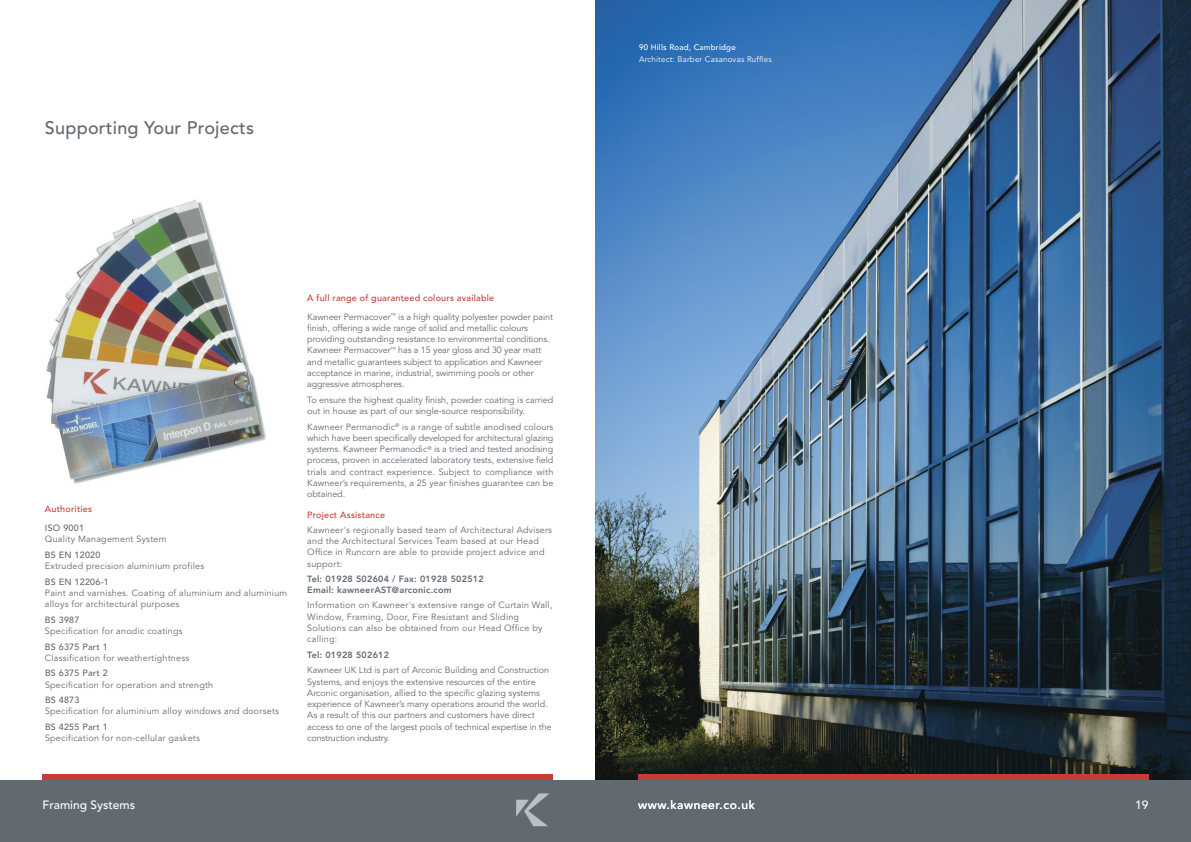
<style>
.page{position:relative;width:1191px;height:842px;background:#fff}
.page>*{position:absolute;margin:0;border:0;box-sizing:border-box;transform-origin:0 0}
.t1{font:500 18px "Avenir";letter-spacing:.015em;color:#616971}
.t2{font:500 12px "Avenir";letter-spacing:.05em;color:#fff}
.t3{font:500 12px "Avenir";color:#fff}
.t4{font:9px/11.3px "Avenir";color:#616971}
.t5{font:9px/11.3px "Avenir";letter-spacing:.025em;color:#616971}
.t6{font:800 9px/10.8px "Avenir";letter-spacing:.025em;color:#616971}
.t7{font:500 9px "Avenir";letter-spacing:.025em;color:#616971}
.t8{font:500 9px "Avenir";letter-spacing:.025em;color:#c33e35}
.t9{font:8px "Avenir";letter-spacing:.025em;color:#fff}
.t10{font:500 8px "Avenir";letter-spacing:.025em;color:#fff}
.s1{font-weight:500;color:#c33e35}
</style>
<div class="page">
<img style="left:595px;top:0;width:596px;height:780px">
<div style="left:587px;top:780px;width:604px;height:62px;background:#616971"></div>
<div style="left:638px;top:774px;width:510px;height:6px;background:#c33e35"></div>
<div style="left:43px;top:774px;width:510px;height:6px;background:#c33e35"></div>
<div style="left:0;top:780px;width:604px;height:62px;background:#616971"></div>
<svg style="left:516px;top:793px;width:33px;height:33px"></svg>
<img style="left:46px;top:200px;width:220px;height:284px">
<h1 class="t1" style="left:45px;top:120px;width:210px">Supporting Your Projects</h1>
<p class="t8" style="left:45px;top:505px;width:49px">Authorities</p>
<p class="t7" style="left:45px;top:524px;width:41px">ISO 9001</p>
<p class="t5" style="left:45px;top:534px;width:123px">Quality Management System</p>
<p class="t7" style="left:45px;top:551px;width:57px">BS EN 12020</p>
<p class="t5" style="left:45px;top:561px;width:161px">Extruded precision aluminium profiles</p>
<p class="t7" style="left:45px;top:578px;width:65px">BS EN 12206-1</p>
<p class="t5" style="left:45px;top:588px;width:244px">Paint and varnishes. Coating of aluminium and aluminium alloys for architectural purposes</p>
<p class="t7" style="left:45px;top:616px;width:36px">BS 3987</p>
<p class="t5" style="left:45px;top:626px;width:139px">Specification for anodic coatings</p>
<p class="t7" style="left:45px;top:643px;width:64px">BS 6375 Part 1</p>
<p class="t5" style="left:45px;top:653px;width:146px">Classification for weathertightness</p>
<p class="t7" style="left:45px;top:669px;width:64px">BS 6375 Part 2</p>
<p class="t5" style="left:45px;top:680px;width:170px">Specification for operation and strength</p>
<p class="t7" style="left:45px;top:696px;width:36px">BS 4873</p>
<p class="t5" style="left:45px;top:706px;width:235px">Specification for aluminium alloy windows and doorsets</p>
<p class="t7" style="left:45px;top:723px;width:64px">BS 4255 Part 1</p>
<p class="t5" style="left:45px;top:733px;width:156px">Specification for non-cellular gaskets</p>
<p class="t4" style="left:307px;top:289px;width:247px;line-height:19px"><span class="s1">A full range of guaranteed colours available<br></span>Kawneer Permacover<sup>™</sup> is a high quality polyester powder paint</p>
<p class="t4" style="left:307px;top:323px;width:244px">finish, offering a wide range of solid and metallic colours providing outstanding resistance to environmental conditions.<br>Kawneer Permacover<sup>™</sup> has a 15 year gloss and 30 year matt and metallic guarantees subject to application and Kawneer acceptance in marine, industrial, swimming pools or other aggressive atmospheres.</p>
<p class="t4" style="left:307px;top:395px;width:248px">To ensure the highest quality finish, powder coating is carried out in house as part of our single-source responsibility.</p>
<p class="t4" style="left:307px;top:421px;width:248px;text-align:justify">Kawneer Permanodic<sup>®</sup> is a range of subtle anodised colours which have been specifically developed for architectural glazing systems. Kawneer Permanodic<sup>®</sup> is a tried and tested anodising process, proven in accelerated laboratory tests, extensive field trials and contract experience. Subject to compliance with Kawneer’s requirements, a 25 year finishes guarantee can be obtained.</p>
<p class="t8" style="left:307px;top:511px;width:79px">Project Assistance</p>
<p class="t5" style="left:307px;top:525px;width:246px">Kawneer's regionally based team of Architectural Advisers and the Architectural Services Team based at our Head Office in Runcorn are able to provide project advice and support:</p>
<p class="t6" style="left:307px;top:574px;width:178px">Tel: 01928 502604 / Fax: 01928 502512<br>Email: kawneerAST@arconic.com</p>
<p class="t5" style="left:307px;top:600px;width:247px">Information on Kawneer's extensive range of Curtain Wall, Window, Framing, Door, Fire Resistant and Sliding Solutions can also be obtained from our Head Office by calling:</p>
<p class="t6" style="left:307px;top:650px;width:83px">Tel: 01928 502612</p>
<p class="t4" style="left:307px;top:665px;width:246px">Kawneer UK Ltd is part of Arconic Building and Construction Systems, and enjoys the extensive resources of the entire Arconic organisation, allied to the specific glazing systems experience of Kawneer’s many operations around the world.<br>As a result of this our partners and customers have direct access to one of the largest pools of technical expertise in the construction industry.</p>
<p class="t10" style="left:639px;top:44px;width:98px">90 Hills Road, Cambridge</p>
<p class="t9" style="left:639px;top:56px;width:134px">Architect: Barber Casanovas Ruffles</p>
<h2 class="t3" style="left:43px;top:799px;width:94px">Framing Systems</h2>
<h2 class="t2" style="left:638px;top:799px;width:118px">www.kawneer.co.uk</h2>
<h2 class="t3" style="left:1135px;top:799px;width:15px">19</h2>
</div>
